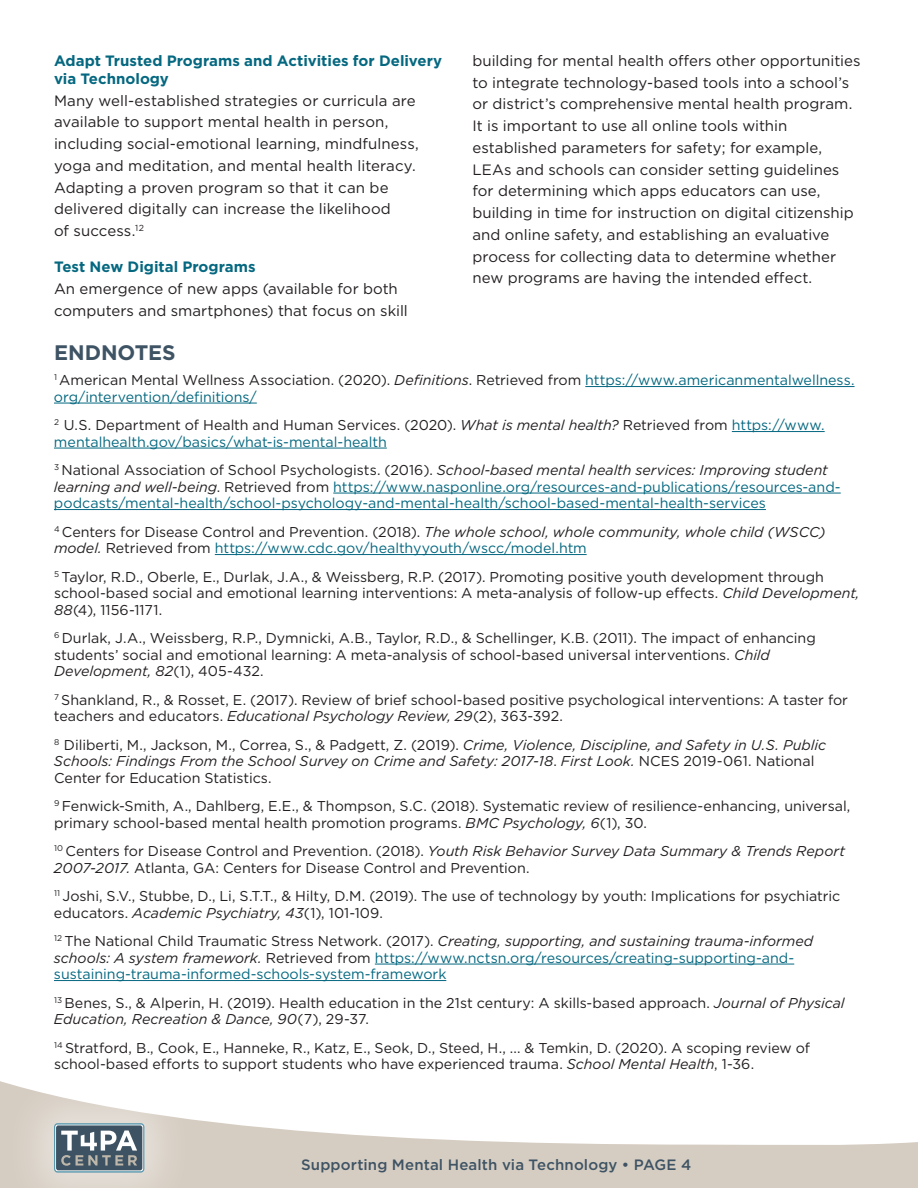
<style>
.page{position:relative;width:918px;height:1188px;background:#fff}
.page>*{position:absolute;margin:0;border:0;box-sizing:border-box;transform-origin:0 0}
.t1{font:700 21px "Gotham";letter-spacing:-.005em;color:#3e5364}
.t2{font:15px/21.8px "Gotham";color:#231f20}
.t3{font:700 15px/18px "Gotham";color:#056880}
.t4{font:500 15px "Gotham";letter-spacing:.01em;color:#3e5364}
.t5{font:14.25px/16.5px "Gotham";color:#231f20}
.t6{font:14.25px/16.5px "Gotham";color:#056880}
.t7{font:italic 14.25px/16.5px "Gotham";letter-spacing:-.005em;color:#231f20}
.s1{color:#231f20}
.s2{font-style:italic;color:#231f20}
.s3{font-style:italic}
.s4{color:#056880}
.s5{font-style:normal}
</style>
<div class="page">
<svg style="left:0;top:1081px;width:918px;height:107px"></svg>
<div style="left:4px;top:1073px;width:191px;height:115px;background:#fff;opacity:.4"></div>
<svg style="left:54px;top:1123px;width:90px;height:50px;background:#70828e"></svg>
<hr style="left:585px;top:386px;width:270px;height:1px;background:#056880">
<hr style="left:54px;top:403px;width:203px;height:1px;background:#056880">
<hr style="left:732px;top:431px;width:93px;height:1px;background:#056880">
<hr style="left:54px;top:448px;width:333px;height:1px;background:#056880">
<hr style="left:333px;top:493px;width:508px;height:1px;background:#056880">
<hr style="left:54px;top:509px;width:712px;height:1px;background:#056880">
<hr style="left:215px;top:554px;width:372px;height:1px;background:#056880">
<hr style="left:375px;top:964px;width:419px;height:1px;background:#056880">
<hr style="left:54px;top:980px;width:392px;height:1px;background:#056880">
<h2 class="t3" style="left:54px;top:52px;width:390px">Adapt Trusted Programs and Activities for Delivery via Technology</h2>
<p class="t2" style="left:54px;top:89px;width:366px">Many well-established strategies or curricula are available to support mental health in person, including social-emotional learning, mindfulness, yoga and meditation, and mental health literacy.<br>Adapting a proven program so that it can be delivered digitally can increase the likelihood<br>of success.<sup>12</sup></p>
<h3 class="t3" style="left:54px;top:258px;width:203px">Test New Digital Programs</h3>
<p class="t2" style="left:54px;top:277px;width:355px">An emergence of new apps (available for both computers and smartphones) that focus on skill</p>
<p class="t2" style="left:473px;top:49px;width:390px">building for mental health offers other opportunities to integrate technology-based tools into a school’s or district’s comprehensive mental health program.<br>It is important to use all online tools within established parameters for safety; for example, LEAs and schools can consider setting guidelines for determining which apps educators can use, building in time for instruction on digital citizenship and online safety, and establishing an evaluative process for collecting data to determine whether new programs are having the intended effect.</p>
<h2 class="t1" style="left:54px;top:338px;width:123px">ENDNOTES</h2>
<p class="t6" style="left:54px;top:372px;width:802px"><sup>1</sup> <span class="s1">American Mental Wellness Association. (2020).</span> <span class="s2">Definitions</span><span class="s1">. Retrieved from</span> https://www.americanmentalwellness. org/intervention/definitions/</p>
<p class="t5" style="left:54px;top:417px;width:772px"><sup>2</sup> U.S. Department of Health and Human Services. (2020). <span class="s3">What is mental health?</span> Retrieved from <span class="s4">https://www. mentalhealth.gov/basics/what-is-mental-health</span></p>
<p class="t6" style="left:54px;top:462px;width:788px"><sup>3</sup> <span class="s1">National Association of School Psychologists. (2016).</span> <span class="s2">School-based mental health services: Improving student learning and well-being</span><span class="s1">. Retrieved from</span> https://www.nasponline.org/resources-and-publications/resources-and&shy;podcasts/mental-health/school-psychology-and-mental-health/school-based-mental-health-services</p>
<p class="t5" style="left:54px;top:523px;width:773px"><sup>4</sup> Centers for Disease Control and Prevention. (2018). <span class="s3">The whole school, whole community, whole child (WSCC) model.</span> Retrieved from <span class="s4">https://www.cdc.gov/healthyyouth/wscc/model.htm</span></p>
<p class="t5" style="left:54px;top:568px;width:807px"><sup>5</sup> Taylor, R.D., Oberle, E., Durlak, J.A., &amp; Weissberg, R.P. (2017). Promoting positive youth development through school-based social and emotional learning interventions: A meta-analysis of follow-up effects. <span class="s3">Child Development,<br>88</span>(4), 1156-1171.</p>
<p class="t5" style="left:54px;top:630px;width:763px"><sup>6</sup> Durlak, J.A., Weissberg, R.P., Dymnicki, A.B., Taylor, R.D., &amp; Schellinger, K.B. (2011). The impact of enhancing students’ social and emotional learning: A meta-analysis of school-based universal interventions. <span class="s3">Child<br>Development, 82</span>(1), 405-432.</p>
<p class="t5" style="left:54px;top:691px;width:796px"><sup>7</sup> Shankland, R., &amp; Rosset, E. (2017). Review of brief school-based positive psychological interventions: A taster for teachers and educators. <span class="s3">Educational Psychology Review, 29</span>(2), 363-392.</p>
<p class="t7" style="left:54px;top:736px;width:774px"><sup>8</sup> <span class="s5">Diliberti, M., Jackson, M., Correa, S., &amp; Padgett, Z. (2019).</span> Crime, Violence, Discipline, and Safety in U.S. Public<br>Schools: Findings From the School Survey on Crime and Safety: 2017-18<span class="s5">.</span> First Look. <span class="s5">NCES 2019-061. National<br>Center for Education Statistics.</span></p>
<p class="t5" style="left:54px;top:798px;width:798px"><sup>9</sup> Fenwick-Smith, A., Dahlberg, E.E., &amp; Thompson, S.C. (2018). Systematic review of resilience-enhancing, universal, primary school-based mental health promotion programs. <span class="s3">BMC Psychology, 6</span>(1), 30.</p>
<p class="t5" style="left:54px;top:843px;width:793px"><sup>10</sup> Centers for Disease Control and Prevention. (2018). <span class="s3">Youth Risk Behavior Survey Data Summary &amp; Trends Report<br>2007-2017.</span> Atlanta, GA: Centers for Disease Control and Prevention.</p>
<p class="t5" style="left:54px;top:888px;width:788px"><sup>11</sup> Joshi, S.V., Stubbe, D., Li, S.T.T., &amp; Hilty, D.M. (2019). The use of technology by youth: Implications for psychiatric educators. <span class="s3">Academic Psychiatry, 43</span>(1), 101-109.</p>
<p class="t6" style="left:54px;top:933px;width:761px"><sup>12</sup> <span class="s1">The National Child Traumatic Stress Network. (2017).</span> <span class="s2">Creating, supporting, and sustaining trauma-informed schools: A system framework.</span> <span class="s1">Retrieved from</span> https://www.nctsn.org/resources/creating-supporting-and&shy;sustaining-trauma-informed-schools-system-framework</p>
<p class="t5" style="left:54px;top:994px;width:792px"><sup>13</sup> Benes, S., &amp; Alperin, H. (2019). Health education in the 21st century: A skills-based approach. <span class="s3">Journal of Physical<br>Education, Recreation &amp; Dance, 90</span>(7), 29-37.</p>
<p class="t5" style="left:54px;top:1039px;width:758px"><sup>14</sup> Stratford, B., Cook, E., Hanneke, R., Katz, E., Seok, D., Steed, H., ... &amp; Temkin, D. (2020). A scoping review of school-based efforts to support students who have experienced trauma. <span class="s3">School Mental Health</span>, 1-36.</p>
<p class="t4" style="left:301px;top:1155px;width:392px">Supporting Mental Health via Technology • PAGE 4</p>
</div>
